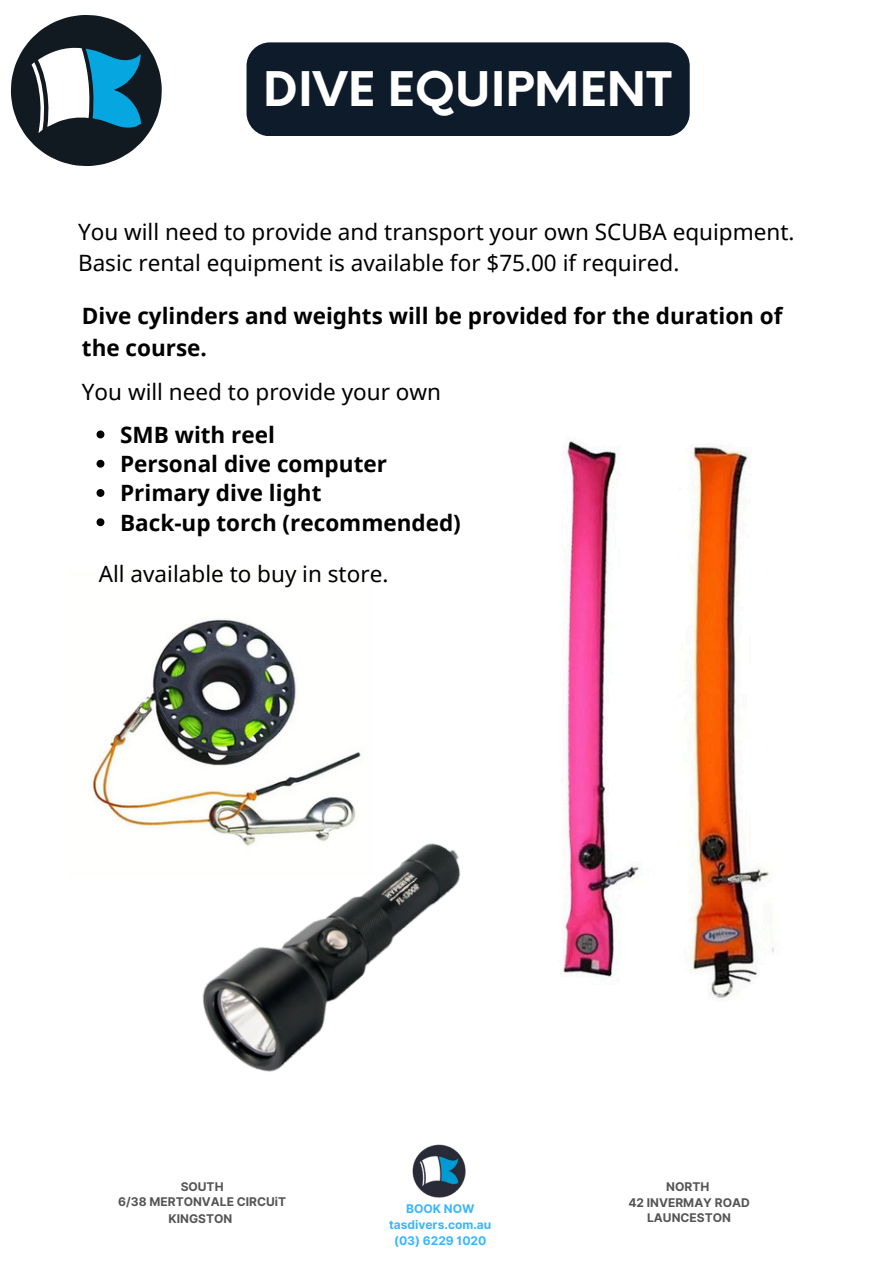
<style>
.page{position:relative;width:894px;height:1264px;background:#fff}
.page>*{position:absolute;margin:0;border:0;box-sizing:border-box;transform-origin:0 0}
.t1{font:700 46.5px "Neue Einstellung";color:#fff}
.t2{font:22.5px/30.3px "Noto Sans";color:#000}
.t3{font:700 22.5px/32.7px "Noto Sans";color:#000}
.t4{font:700 12px/15.8px "Inter";color:#545454;text-align:center}
.t5{font:700 12px/15.8px "Inter";color:#38b6ff;text-align:center}
</style>
<div class="page">
<img style="left:566px;top:440px;width:208px;height:559px">
<img style="left:202px;top:709px;width:390px;height:363px">
<img style="left:412px;top:1144px;width:54px;height:54px">
<svg style="left:11px;top:15px;width:151px;height:151px"></svg>
<img style="left:92px;top:618px;width:281px;height:258px">
<div style="left:246px;top:42px;width:443px;height:94px;background:#0e1b2b"></div>
<svg style="left:96px;top:430px;width:8px;height:8px"></svg>
<svg style="left:96px;top:460px;width:8px;height:7px"></svg>
<svg style="left:96px;top:489px;width:8px;height:8px"></svg>
<svg style="left:96px;top:518px;width:8px;height:8px"></svg>
<p class="t1" style="left:263px;top:47px;width:410px">DIVE EQUIPMENT</p>
<p class="t2" style="left:78px;top:216px;width:717px">You will need to provide and transport your own SCUBA equipment.<br>Basic rental equipment is available for $75.00 if required.</p>
<p class="t3" style="left:82px;top:298px;width:702px">Dive cylinders and weights will be provided for the duration of the course.</p>
<p class="t2" style="left:82px;top:376px;width:360px">You will need to provide your own</p>
<p class="t3" style="left:120px;top:418px;width:156px">SMB with reel</p>
<h3 class="t3" style="left:120px;top:447px;width:268px">Personal dive computer</h3>
<h3 class="t3" style="left:120px;top:476px;width:203px">Primary dive light</h3>
<p class="t3" style="left:120px;top:505px;width:342px">Back-up torch (recommended)</p>
<h3 class="t2" style="left:99px;top:558px;width:291px">All available to buy in store.</h3>
<p class="t4" style="left:118px;top:1178px;width:169px">SOUTH<br>6/38 MERTONVALE CIRCUiT</p>
<p class="t4" style="left:168px;top:1210px;width:65px">KINGSTON</p>
<p class="t5" style="left:389px;top:1201px;width:104px">BOOK NOW tasdivers.com.au (03) 6229 1020</p>
<p class="t4" style="left:666px;top:1178px;width:45px">NORTH</p>
<h2 class="t4" style="left:628px;top:1194px;width:123px">42 INVERMAY ROAD<br>LAUNCESTON</h2>
</div>
